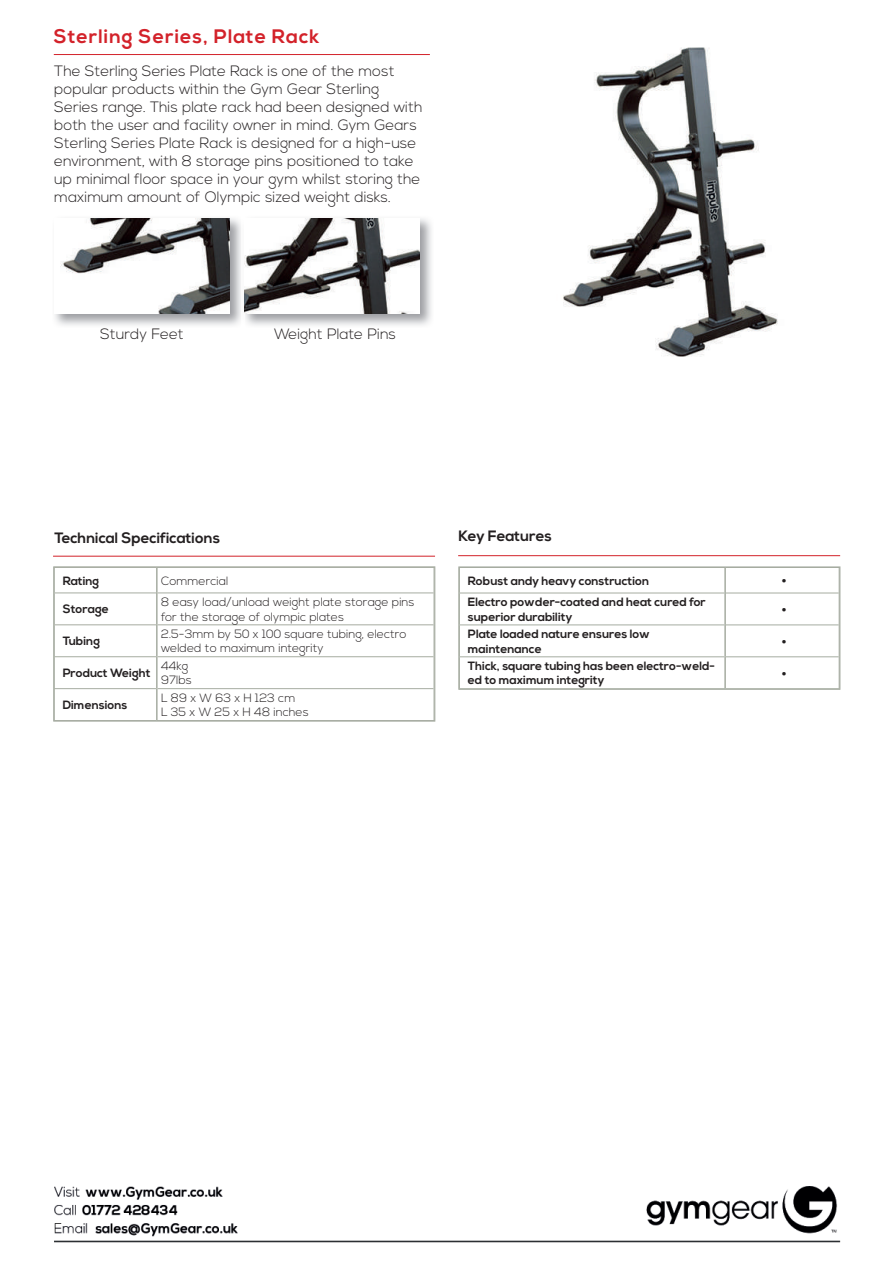
<style>
.page{position:relative;width:893px;height:1263px;background:#fff}
.page>*{position:absolute;margin:0;border:0;box-sizing:border-box;transform-origin:0 0}
.t1{font:700 19.5px "Nexa";letter-spacing:.05em;color:#d3222a}
.t2{font:300 18px "Nexa";color:#231f20}
.t3{font:300 15px/18px "Nexa";color:#231f20}
.t4{font:700 15px "Nexa";color:#231f20}
.t5{font:700 12px/14.4px "Nexa";color:#231f20}
.t6{font:300 12px/14.4px "Nexa";color:#231f20}
</style>
<div class="page">
<img style="left:54px;top:1186px;width:787px;height:57px">
<hr style="left:53px;top:556px;width:382px;height:1px;background:#d3222a">
<hr style="left:54px;top:592px;width:102px;height:1px;background:#a6aca1">
<hr style="left:158px;top:592px;width:276px;height:1px;background:#a6aca1">
<hr style="left:54px;top:624px;width:102px;height:1px;background:#a6aca1">
<hr style="left:158px;top:624px;width:276px;height:1px;background:#a6aca1">
<hr style="left:54px;top:656px;width:102px;height:1px;background:#a6aca1">
<hr style="left:158px;top:656px;width:276px;height:1px;background:#a6aca1">
<hr style="left:54px;top:688px;width:102px;height:1px;background:#a6aca1">
<hr style="left:158px;top:688px;width:276px;height:1px;background:#a6aca1">
<hr style="left:156px;top:568px;width:2px;height:25px;background:#a6aca1">
<hr style="left:156px;top:593px;width:2px;height:32px;background:#a6aca1">
<hr style="left:156px;top:625px;width:2px;height:32px;background:#a6aca1">
<hr style="left:156px;top:657px;width:2px;height:32px;background:#a6aca1">
<hr style="left:156px;top:689px;width:2px;height:31px;background:#a6aca1">
<div style="left:54px;top:567px;width:381px;height:154px;border:1px solid #a6aca1"></div>
<hr style="left:458px;top:555px;width:382px;height:1px;background:#d3222a">
<hr style="left:459px;top:593px;width:265px;height:1px;background:#a6aca1">
<hr style="left:726px;top:593px;width:113px;height:1px;background:#a6aca1">
<hr style="left:459px;top:624px;width:265px;height:1px;background:#a6aca1">
<hr style="left:726px;top:624px;width:113px;height:1px;background:#a6aca1">
<hr style="left:459px;top:656px;width:265px;height:1px;background:#a6aca1">
<hr style="left:726px;top:656px;width:113px;height:1px;background:#a6aca1">
<hr style="left:724px;top:568px;width:2px;height:25px;background:#a6aca1">
<hr style="left:724px;top:593px;width:2px;height:32px;background:#a6aca1">
<hr style="left:724px;top:625px;width:2px;height:32px;background:#a6aca1">
<hr style="left:724px;top:657px;width:2px;height:31px;background:#a6aca1">
<div style="left:459px;top:567px;width:381px;height:122px;border:1px solid #a6aca1"></div>
<img style="left:563px;top:47px;width:215px;height:310px">
<hr style="left:54px;top:54px;width:376px;height:1px;background:#d3222a">
<img style="left:55px;top:218px;width:186px;height:108px">
<img style="left:55px;top:218px;width:175px;height:96px">
<img style="left:245px;top:218px;width:187px;height:108px">
<img style="left:244px;top:218px;width:176px;height:96px">
<h1 class="t1" style="left:54px;top:25px;width:267px">Sterling Series, Plate Rack</h1>
<p class="t3" style="left:54px;top:62px;width:370px">The Sterling Series Plate Rack is one of the most popular products within the Gym Gear Sterling Series range. This plate rack had been designed with both the user and facility owner in mind. Gym Gears Sterling Series Plate Rack is designed for a high-use environment, with 8 storage pins positioned to take up minimal floor space in your gym whilst storing the maximum amount of Olympic sized weight disks.</p>
<p class="t3" style="left:100px;top:325px;width:85px">Sturdy Feet</p>
<p class="t3" style="left:274px;top:325px;width:124px">Weight Plate Pins</p>
<p class="t4" style="left:55px;top:529px;width:167px">Technical Specifications</p>
<p class="t5" style="left:63px;top:574px;width:38px">Rating</p>
<p class="t6" style="left:161px;top:574px;width:69px">Commercial</p>
<p class="t5" style="left:63px;top:602px;width:47px">Storage</p>
<p class="t6" style="left:161px;top:595px;width:255px">8 easy load/unload weight plate storage pins for the storage of olympic plates</p>
<p class="t5" style="left:63px;top:634px;width:39px">Tubing</p>
<p class="t6" style="left:161px;top:627px;width:247px">2.5-3mm by 50 x 100 square tubing, electro welded to maximum integrity</p>
<p class="t5" style="left:63px;top:666px;width:89px">Product Weight</p>
<p class="t6" style="left:161px;top:659px;width:32px">44kg<br>97lbs</p>
<p class="t5" style="left:63px;top:698px;width:66px">Dimensions</p>
<p class="t6" style="left:161px;top:691px;width:149px">L 89 x W 63 x H 123 cm<br>L 35 x W 25 x H 48 inches</p>
<p class="t4" style="left:459px;top:527px;width:95px">Key Features</p>
<p class="t5" style="left:468px;top:574px;width:183px">Robust andy heavy construction</p>
<p class="t2" style="left:781px;top:570px;width:7px">•</p>
<p class="t5" style="left:468px;top:595px;width:239px">Electro powder-coated and heat cured for superior durability</p>
<p class="t2" style="left:781px;top:599px;width:7px">•</p>
<p class="t5" style="left:468px;top:627px;width:184px">Plate loaded nature ensures low maintenance</p>
<p class="t2" style="left:781px;top:631px;width:7px">•</p>
<p class="t5" style="left:468px;top:659px;width:249px">Thick, square tubing has been electro-weld&shy;ed to maximum integrity</p>
<p class="t2" style="left:781px;top:663px;width:7px">•</p>
</div>
